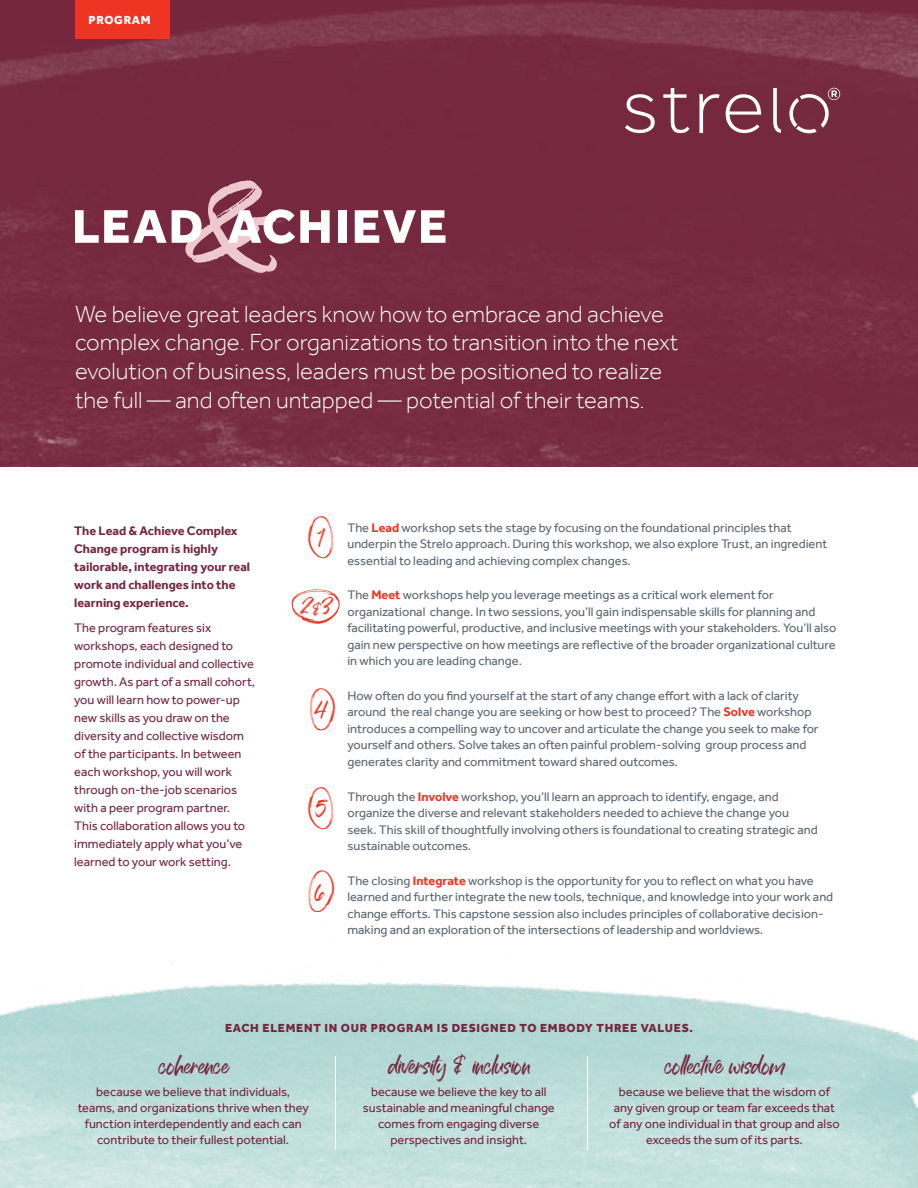
<style>
.page{position:relative;width:918px;height:1188px;background:#fff}
.page>*{position:absolute;margin:0;border:0;box-sizing:border-box;transform-origin:0 0}
.t1{font:34.8px "Moonstruck Swashes Swashes";color:#ee3524}
.t2{font:33px "Moonstruck Handwriting";letter-spacing:.005em;color:#74273e}
.t3{font:32.4px/68.4px "Moonstruck Handwriting";color:#ee3524;text-align:center}
.t4{font:300 24px/28.8px "Effra";color:#fff}
.t5{font:12.75px/16.5px "Effra";color:#5b6771}
.t6{font:12.75px/18px "Effra";color:#74273e;text-align:center}
.t7{font:700 12.75px/18px "Effra";color:#74273e}
.t8{font:800 12px "Effra";letter-spacing:.06em;color:#74273e}
.t9{font:800 12px "Effra";letter-spacing:.06em;color:#fff}
.s1{font-size:23.4px}
.s2{font-weight:700;color:#ee3524}
</style>
<div class="page">
<img style="left:0;top:0;width:918px;height:467px">
<div style="left:75px;top:0;width:95px;height:39px;background:#ee3524"></div>
<svg style="left:789px;top:88px;width:51px;height:45px;background:#8d4f62"></svg>
<svg style="left:625px;top:94px;width:30px;height:39px"></svg>
<svg style="left:663px;top:88px;width:27px;height:45px"></svg>
<svg style="left:699px;top:94px;width:21px;height:39px"></svg>
<svg style="left:726px;top:94px;width:35px;height:39px"></svg>
<svg style="left:773px;top:88px;width:8px;height:45px"></svg>
<svg style="left:292px;top:589px;width:48px;height:35px"></svg>
<svg style="left:75px;top:180px;width:255px;height:93px;background:#995e70"></svg>
<div style="left:338px;top:210px;width:9px;height:33px;background:#fff"></div>
<svg style="left:355px;top:210px;width:91px;height:33px"></svg>
<p class="t9" style="left:88px;top:13px;width:64px">PROGRAM</p>
<h3 class="t4" style="left:75px;top:299px;width:605px">We believe great leaders know how to embrace and achieve complex change. For organizations to transition into the next evolution of business, leaders must be positioned to realize the full — and often untapped — potential of their teams.</h3>
<p class="t7" style="left:74px;top:522px;width:177px">The Lead &amp; Achieve Complex<br>Change program is highly tailorable, integrating your real work and challenges into the learning experience.</p>
<p class="t6" style="left:74px;top:619px;width:182px;text-align:left">The program features six workshops, each designed to promote individual and collective growth. As part of a small cohort, you will learn how to power-up new skills as you draw on the diversity and collective wisdom of the participants. In between each workshop, you will work through on-the-job scenarios with a peer program partner.<br>This collaboration allows you to immediately apply what you’ve learned to your work setting.</p>
<h1 class="t1" style="left:301px;top:559px;width:45px;rotate:-90deg">l</h1>
<h3 class="t3" style="left:300px;top:506px;width:34px">1<br>2<span class="s1">&amp;</span>3</h3>
<h3 class="t3" style="left:315px;top:677px;width:13px">4</h3>
<h1 class="t1" style="left:301px;top:830px;width:45px;rotate:-90deg">l</h1>
<h3 class="t3" style="left:316px;top:777px;width:12px">5</h3>
<h3 class="t3" style="left:314px;top:860px;width:12px">6</h3>
<p class="t5" style="left:347px;top:519px;width:481px">The <span class="s2">Lead</span> workshop sets the stage by focusing on the foundational principles that underpin the Strelo approach. During this workshop, we also explore Trust, an ingredient essential to leading and achieving complex changes.</p>
<p class="t5" style="left:347px;top:587px;width:491px">The <span class="s2">Meet</span> workshops help you leverage meetings as a critical work element for organizational change. In two sessions, you’ll gain indispensable skills for planning and facilitating powerful, productive, and inclusive meetings with your stakeholders. You’ll also gain new perspective on how meetings are reflective of the broader organizational culture in which you are leading change.</p>
<p class="t5" style="left:347px;top:687px;width:473px">How often do you find yourself at the start of any change effort with a lack of clarity around the real change you are seeking or how best to proceed? The <span class="s2">Solve</span> workshop introduces a compelling way to uncover and articulate the change you seek to make for yourself and others. Solve takes an often painful problem-solving group process and generates clarity and commitment toward shared outcomes.</p>
<p class="t5" style="left:347px;top:788px;width:472px">Through the <span class="s2">Involve</span> workshop, you’ll learn an approach to identify, engage, and organize the diverse and relevant stakeholders needed to achieve the change you seek. This skill of thoughtfully involving others is foundational to creating strategic and sustainable outcomes.</p>
<p class="t5" style="left:347px;top:872px;width:487px">The closing <span class="s2">Integrate</span> workshop is the opportunity for you to reflect on what you have learned and further integrate the new tools, technique, and knowledge into your work and change efforts. This capstone session also includes principles of collaborative decision&shy;making and an exploration of the intersections of leadership and worldviews.</p>
<p class="t8" style="left:225px;top:1021px;width:469px">EACH ELEMENT IN OUR PROGRAM IS DESIGNED TO EMBODY THREE VALUES.</p>
<h2 class="t2" style="left:159px;top:1050px;width:71px">coherence</h2>
<p class="t6" style="left:78px;top:1084px;width:233px;line-height:15.8px">because we believe that individuals, teams, and organizations thrive when they function interdependently and each can contribute to their fullest potential.</p>
<h2 class="t2" style="left:388px;top:1050px;width:144px">diversity &amp; inclusion</h2>
<p class="t6" style="left:363px;top:1084px;width:193px;line-height:15.8px">because we believe the key to all sustainable and meaningful change comes from engaging diverse perspectives and insight.</p>
<h2 class="t2" style="left:664px;top:1050px;width:121px">collective wisdom</h2>
<p class="t6" style="left:609px;top:1084px;width:232px;line-height:15.9px">because we believe that the wisdom of any given group or team far exceeds that of any one individual in that group and also exceeds the sum of its parts.</p>
</div>
